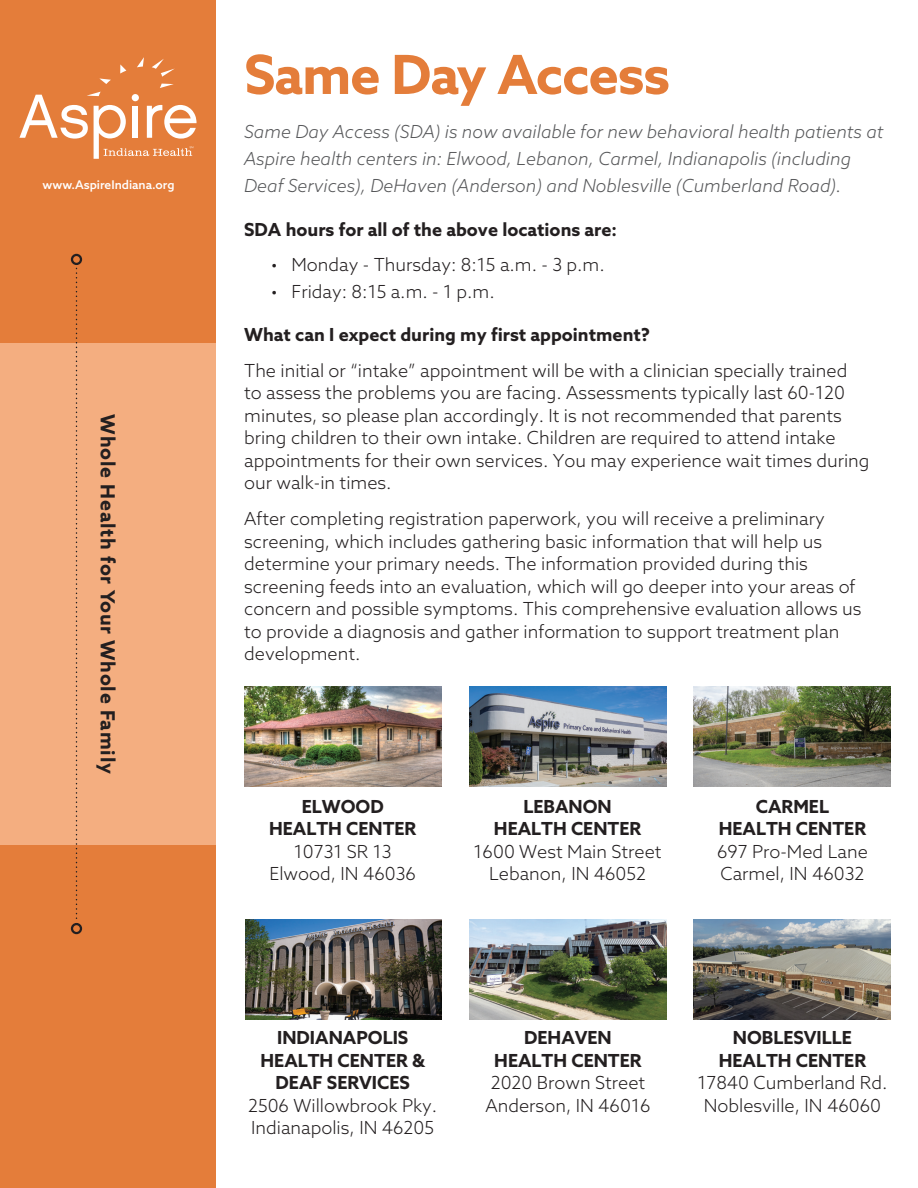
<style>
.page{position:relative;width:918px;height:1188px;background:#fff}
.page>*{position:absolute;margin:0;border:0;box-sizing:border-box;transform-origin:0 0}
.t1{font:700 54px "Azo Sans";letter-spacing:-.02em;color:#e47d3a}
.t2{font:700 19.5px "Azo Sans";letter-spacing:.04em;color:#231f20}
.t3{font:300 18px/22.5px "Azo Sans";color:#231f20}
.t4{font:700 18px/22.5px "Azo Sans";color:#231f20;text-align:center}
.t5{font:italic 300 18px/27px "Azo Sans";color:#57585a}
.t6{font:500 12px "Azo Sans";color:#fff}
</style>
<div class="page">
<div style="left:0;top:0;width:216px;height:1188px;background:#e47d3a"></div>
<div style="left:0;top:343px;width:216px;height:502px;background:#f4ae80"></div>
<svg style="left:76px;top:267px;width:1px;height:652px"></svg>
<div style="left:71px;top:254px;width:11px;height:11px;border:2px solid #231f20;border-radius:50%"></div>
<div style="left:71px;top:923px;width:11px;height:11px;border:2px solid #231f20;border-radius:50%"></div>
<svg style="left:19px;top:57px;width:178px;height:102px"></svg>
<img style="left:244px;top:687px;width:197px;height:100px">
<img style="left:469px;top:687px;width:197px;height:100px">
<img style="left:694px;top:687px;width:197px;height:100px">
<img style="left:245px;top:919px;width:196px;height:100px">
<img style="left:469px;top:919px;width:197px;height:100px">
<img style="left:694px;top:919px;width:197px;height:100px">
<p class="t6" style="left:42px;top:177px;width:134px">www.AspireIndiana.org</p>
<p class="t2" style="left:121px;top:414px;width:361px;rotate:90deg">Whole Health for Your Whole Family</p>
<h1 class="t1" style="left:244px;top:39px;width:427px">Same Day Access</h1>
<p class="t5" style="left:244px;top:118px;width:641px">Same Day Access (SDA) is now available for new behavioral health patients at<br>Aspire health centers in: Elwood, Lebanon, Carmel, Indianapolis (including<br>Deaf Services), DeHaven (Anderson) and Noblesville (Cumberland Road).</p>
<p class="t4" style="left:244px;top:218px;width:374px">SDA hours for all of the above locations are:</p>
<p class="t3" style="left:271px;top:253px;width:335px">• Monday - Thursday: 8:15 a.m. - 3 p.m.</p>
<p class="t3" style="left:271px;top:280px;width:225px">• Friday: 8:15 a.m. - 1 p.m.</p>
<p class="t4" style="left:244px;top:323px;width:407px">What can I expect during my first appointment?</p>
<p class="t3" style="left:244px;top:359px;width:627px">The initial or “intake” appointment will be with a clinician specially trained<br>to assess the problems you are facing. Assessments typically last 60-120 minutes, so please plan accordingly. It is not recommended that parents bring children to their own intake. Children are required to attend intake appointments for their own services. You may experience wait times during our walk-in times.</p>
<p class="t3" style="left:244px;top:507px;width:619px">After completing registration paperwork, you will receive a preliminary screening, which includes gathering basic information that will help us determine your primary needs. The information provided during this screening feeds into an evaluation, which will go deeper into your areas of concern and possible symptoms. This comprehensive evaluation allows us to provide a diagnosis and gather information to support treatment plan development.</p>
<p class="t4" style="left:269px;top:795px;width:149px">ELWOOD<br>HEALTH CENTER</p>
<p class="t3" style="left:269px;top:840px;width:148px;text-align:center">10731 SR 13<br>Elwood, IN 46036</p>
<p class="t4" style="left:494px;top:795px;width:149px">LEBANON<br>HEALTH CENTER</p>
<p class="t3" style="left:474px;top:840px;width:190px;text-align:center">1600 West Main Street<br>Lebanon, IN 46052</p>
<p class="t4" style="left:719px;top:795px;width:149px">CARMEL<br>HEALTH CENTER</p>
<p class="t3" style="left:717px;top:840px;width:152px">697 Pro-Med Lane<br>Carmel, IN 46032</p>
<p class="t4" style="left:261px;top:1026px;width:166px">INDIANAPOLIS<br>HEALTH CENTER &amp;<br>DEAF SERVICES</p>
<p class="t3" style="left:248px;top:1094px;width:191px">2506 Willowbrook Pky.<br>Indianapolis, IN 46205</p>
<p class="t4" style="left:494px;top:1026px;width:149px">DEHAVEN<br>HEALTH CENTER</p>
<p class="t3" style="left:486px;top:1071px;width:166px">2020 Brown Street<br>Anderson, IN 46016</p>
<p class="t4" style="left:719px;top:1026px;width:149px">NOBLESVILLE<br>HEALTH CENTER</p>
<p class="t3" style="left:697px;top:1071px;width:192px;text-align:center">17840 Cumberland Rd.<br>Noblesville, IN 46060</p>
</div>
